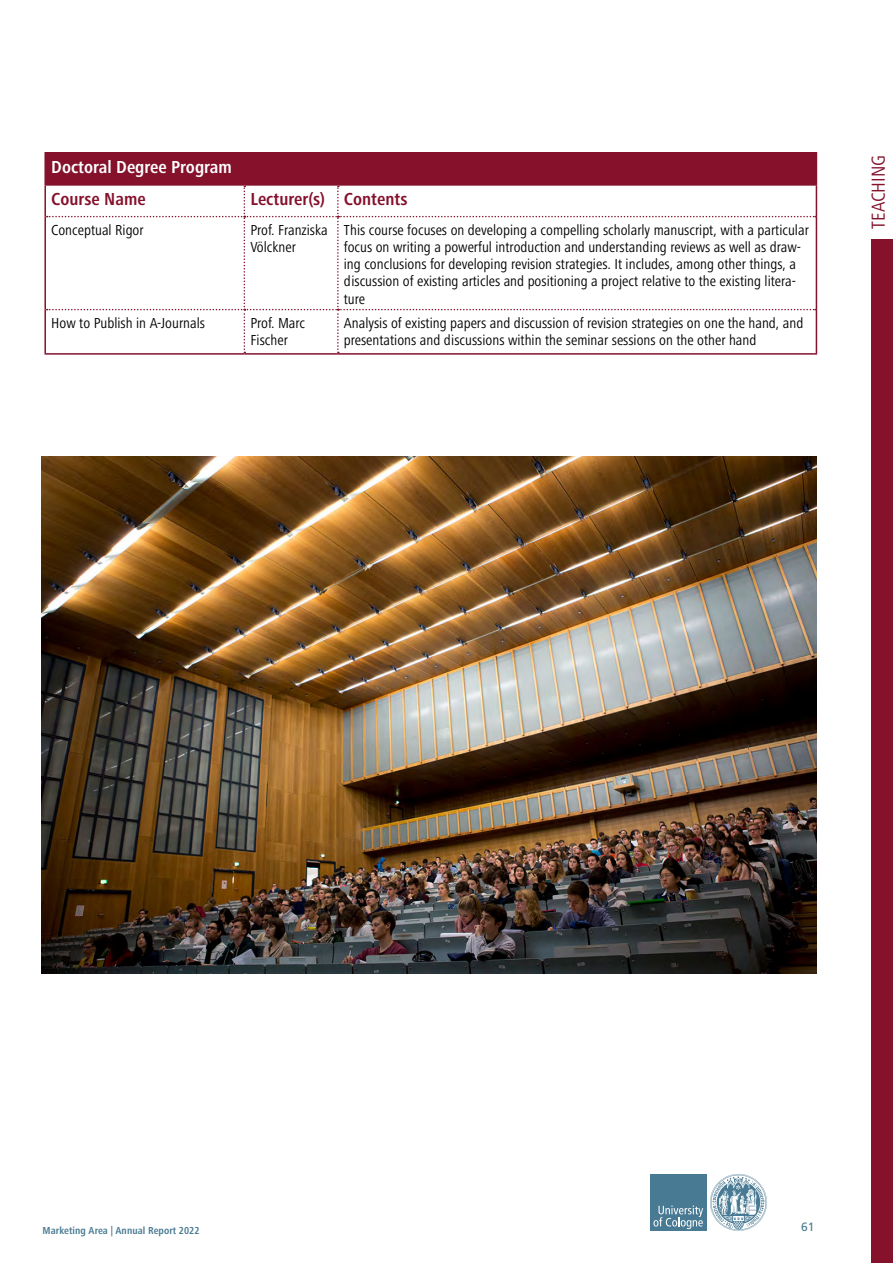
<style>
.page{position:relative;width:893px;height:1263px;background:#fff}
.page>*{position:absolute;margin:0;border:0;box-sizing:border-box;transform-origin:0 0}
.t1{font:condensed 19.5px "Frutiger Next";letter-spacing:.005em;color:#85112b}
.t2{font:700 condensed 18px "Frutiger Next";color:#85112b}
.t3{font:700 condensed 18px "Frutiger Next";color:#fff}
.t4{font:condensed 15px/17.2px "Frutiger Next";color:#000}
.t5{font:12px "Frutiger LT Std";color:#497a93}
.t6{font:700 condensed 10.5px "Frutiger Next";letter-spacing:.005em;color:#487a92}
</style>
<div class="page">
<div style="left:650px;top:1174px;width:57px;height:57px;background:#497a93"></div>
<svg style="left:710px;top:1174px;width:57px;height:57px"></svg>
<svg style="left:653px;top:1205px;width:50px;height:24px"></svg>
<div style="left:872px;top:239px;width:21px;height:1024px;background:#85112b"></div>
<div style="left:45px;top:153px;width:771px;height:32px;background:#85112b"></div>
<hr style="left:44px;top:184px;width:200px;height:2px;background:#85112b">
<hr style="left:244px;top:184px;width:94px;height:2px;background:#85112b">
<hr style="left:338px;top:184px;width:479px;height:2px;background:#85112b">
<svg style="left:47px;top:186px;width:769px;height:167px"></svg>
<hr style="left:44px;top:152px;width:200px;height:2px;background:#85112b">
<hr style="left:44px;top:154px;width:2px;height:30px;background:#85112b">
<hr style="left:244px;top:152px;width:94px;height:2px;background:#85112b">
<hr style="left:338px;top:152px;width:479px;height:2px;background:#85112b">
<hr style="left:816px;top:154px;width:1px;height:30px;background:#85112b">
<hr style="left:44px;top:186px;width:2px;height:31px;background:#85112b">
<hr style="left:816px;top:186px;width:1px;height:31px;background:#85112b">
<hr style="left:44px;top:217px;width:2px;height:93px;background:#85112b">
<hr style="left:816px;top:217px;width:1px;height:93px;background:#85112b">
<hr style="left:44px;top:310px;width:2px;height:43px;background:#85112b">
<hr style="left:816px;top:310px;width:1px;height:43px;background:#85112b">
<hr style="left:44px;top:353px;width:200px;height:2px;background:#85112b">
<hr style="left:244px;top:353px;width:94px;height:2px;background:#85112b">
<hr style="left:338px;top:353px;width:479px;height:2px;background:#85112b">
<img style="left:42px;top:456px;width:774px;height:518px">
<p class="t3" style="left:51px;top:157px;width:182px">Doctoral Degree Program</p>
<p class="t2" style="left:51px;top:189px;width:96px">Course Name</p>
<p class="t2" style="left:250px;top:189px;width:159px">Lecturer(s) Contents</p>
<p class="t4" style="left:51px;top:221px;width:94px">Conceptual Rigor</p>
<p class="t4" style="left:250px;top:221px;width:79px">Prof. Franziska<br>Völckner</p>
<p class="t4" style="left:344px;top:221px;width:466px">This course focuses on developing a compelling scholarly manuscript, with a particular focus on writing a powerful introduction and understanding reviews as well as draw&shy;ing conclusions for developing revision strategies. It includes, among other things, a discussion of existing articles and positioning a project relative to the existing litera&shy;ture</p>
<p class="t4" style="left:51px;top:314px;width:155px">How to Publish in A-Journals</p>
<p class="t4" style="left:250px;top:314px;width:56px">Prof. Marc<br>Fischer</p>
<p class="t4" style="left:344px;top:314px;width:461px">Analysis of existing papers and discussion of revision strategies on one the hand, and presentations and discussions within the seminar sessions on the other hand</p>
<h1 class="t1" style="left:867px;top:229px;width:75px;rotate:-90deg">TEACHING</h1>
<p class="t6" style="left:43px;top:1224px;width:158px">Marketing Area | Annual Report 2022</p>
<p class="t5" style="left:801px;top:1220px;width:15px">61</p>
</div>
